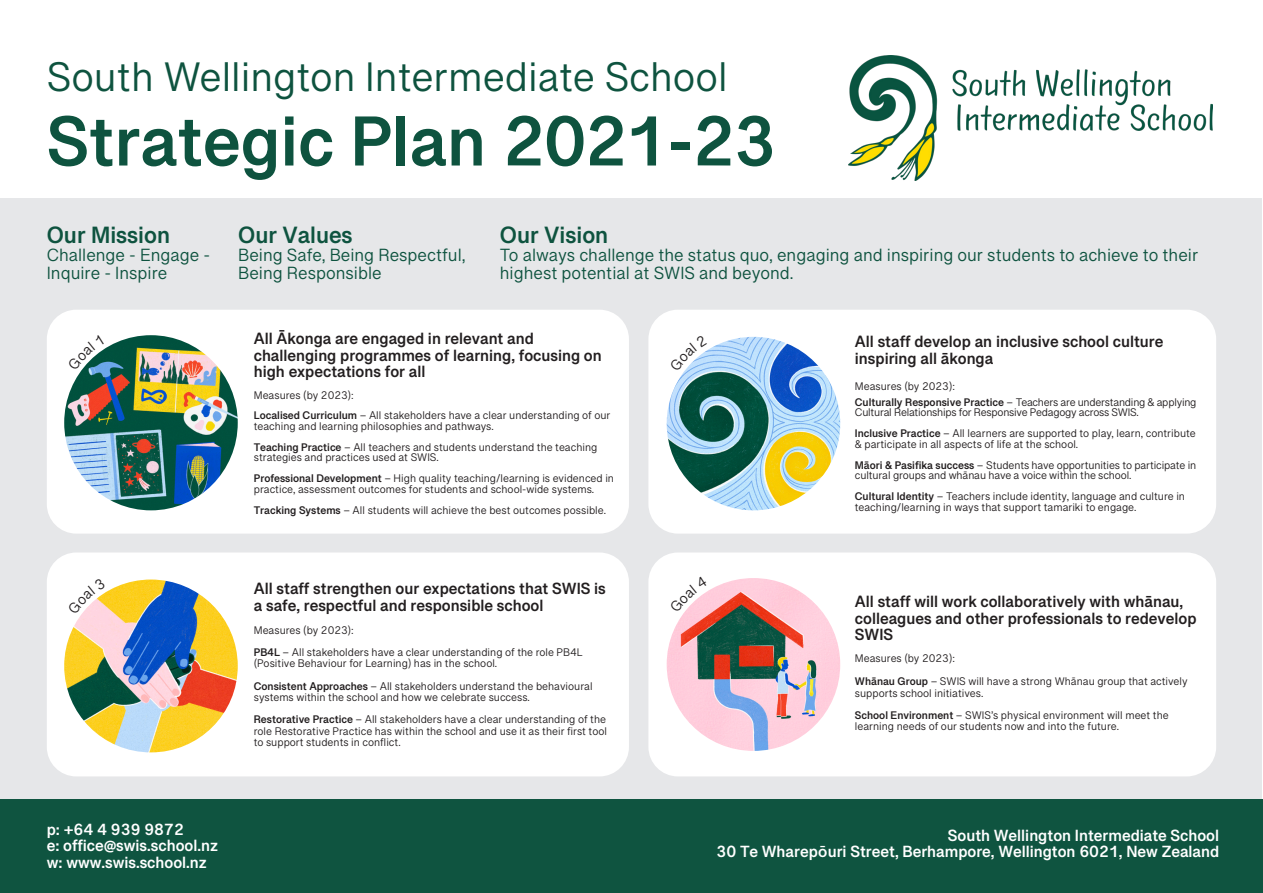
<style>
.page{position:relative;width:1263px;height:893px;background:#fff}
.page>*{position:absolute;margin:0;border:0;box-sizing:border-box;transform-origin:0 0}
.t1{font:700 72px "Grantha Sangam MN";color:#0e533f}
.t2{font:42px "Grantha Sangam MN";color:#0e533f}
.t3{font:700 24px "Grantha Sangam MN";color:#0e533f}
.t4{font:18px/18px "Grantha Sangam MN";color:#0e533f}
.t5{font:700 16.5px/16.5px "Grantha Sangam MN";color:#231f20}
.t6{font:700 16.5px "Grantha Sangam MN";color:#fff}
.t7{font:11.25px/11.2px "Grantha Sangam MN";color:#231f20}
.t8{font:11.25px/10.5px "Grantha Sangam MN";letter-spacing:-.02em;color:#231f20}
.s1{font-weight:700}
.s2{font-family:"Source Code Variable";font-weight:400}
</style>
<div class="page">
<div style="left:1px;top:1px;width:1261px;height:891px;background:#e6e7e9"></div>
<div style="left:47px;top:552px;width:582px;height:224px;background:#fff;border-radius:29px"></div>
<div style="left:1px;top:1px;width:1261px;height:197px;background:#fff"></div>
<img style="left:64px;top:579px;width:174px;height:173px;border-radius:87px">
<div style="left:47px;top:310px;width:582px;height:224px;background:#fff;border-radius:29px"></div>
<img style="left:64px;top:335px;width:174px;height:175px">
<div style="left:648px;top:552px;width:568px;height:224px;background:#fff;border-radius:29px"></div>
<img style="left:667px;top:578px;width:173px;height:173px;border-radius:87px">
<div style="left:648px;top:310px;width:568px;height:224px;background:#fff;border-radius:29px"></div>
<img style="left:667px;top:337px;width:173px;height:173px;border-radius:87px">
<div style="left:1px;top:799px;width:1262px;height:94px;background:#0f5440"></div>
<img style="left:849px;top:56px;width:363px;height:124px">
<svg style="left:68px;top:335px;width:36px;height:35px"></svg>
<svg style="left:684px;top:350px;width:23px;height:21px"></svg>
<svg style="left:81px;top:592px;width:25px;height:22px"></svg>
<svg style="left:685px;top:591px;width:23px;height:21px"></svg>
<p class="t2" style="left:47px;top:51px;width:682px">South Wellington Intermediate School</p>
<p class="t1" style="left:47px;top:99px;width:731px">Strategic Plan 2021-23</p>
<p class="t3" style="left:47px;top:221px;width:125px">Our Mission</p>
<p class="t4" style="left:47px;top:246px;width:165px">Challenge - Engage -<br>Inquire - Inspire</p>
<p class="t3" style="left:238px;top:221px;width:116px">Our Values</p>
<p class="t4" style="left:238px;top:246px;width:229px">Being Safe, Being Respectful,</p>
<p class="t4" style="left:238px;top:264px;width:145px">Being Responsible</p>
<p class="t3" style="left:500px;top:221px;width:110px">Our Vision</p>
<p class="t4" style="left:500px;top:246px;width:700px">To always challenge the status quo, engaging and inspiring our students to achieve to their highest potential at SWIS and beyond.</p>
<p class="t5" style="left:254px;top:330px;width:349px">All Ākonga are engaged in relevant and challenging programmes of learning, focusing on high expectations for all</p>
<p class="t7" style="left:254px;top:410px;width:358px;line-height:10.5px"><span class="s1">Localised Curriculum</span> – All stakeholders have a clear understanding of our teaching and learning philosophies and pathways.</p>
<p class="t7" style="left:254px;top:441px;width:345px;line-height:10.5px"><span class="s1">Teaching Practice</span> – All teachers and students understand the teaching strategies and practices used at SWIS.</p>
<p class="t7" style="left:254px;top:473px;width:362px;line-height:10.5px"><span class="s1">Professional Development</span> – High quality teaching/learning is evidenced in practice, assessment outcomes for students and school-wide systems.</p>
<p class="t7" style="left:254px;top:504px;width:354px"><span class="s1">Tracking Systems</span> – All students will achieve the best outcomes possible.</p>
<p class="t7" style="left:254px;top:390px;width:102px">Measures (by 2023):</p>
<p class="t5" style="left:254px;top:580px;width:354px">All staff strengthen our expectations that SWIS is a safe, respectful and responsible school</p>
<p class="t7" style="left:254px;top:646px;width:331px"><span class="s1">PB4L</span> – All stakeholders have a clear understanding of the role PB4L (Positive Behaviour for Learning) has in the school.</p>
<p class="t7" style="left:254px;top:680px;width:340px"><span class="s1">Consistent Approaches</span> – All stakeholders understand the behavioural systems within the school and how we celebrate success.</p>
<p class="t7" style="left:254px;top:714px;width:355px;text-align:justify"><span class="s1">Restorative Practice</span> – All stakeholders have a clear understanding of the role Restorative Practice has within the school and use it as their first tool to support students in conflict.</p>
<p class="t7" style="left:254px;top:624px;width:102px">Measures (by 2023):</p>
<p class="t5" style="left:855px;top:333px;width:310px">All staff develop an inclusive school culture inspiring all ākonga</p>
<p class="t8" style="left:855px;top:397px;width:343px"><span class="s1">Culturally Responsive Practice</span> – Teachers are understanding &amp; applying<br>Cultural Relationships for Responsive Pedagogy across SWIS.</p>
<p class="t7" style="left:855px;top:428px;width:342px;line-height:10.5px"><span class="s1">Inclusive Practice</span> – All learners are supported to play, learn, contribute &amp; participate in all aspects of life at the school.</p>
<p class="t7" style="left:855px;top:460px;width:343px;line-height:10.5px"><span class="s1">Māori &amp; Pasifika success</span> – Students have opportunities to participate in cultural groups and whānau have a voice within the school.</p>
<p class="t7" style="left:855px;top:491px;width:332px;line-height:10.5px"><span class="s1">Cultural Identity</span> – Teachers include identity, language and culture in teaching/learning in ways that support tamariki to engage.</p>
<p class="t7" style="left:855px;top:380px;width:102px">Measures (by 2023):</p>
<p class="t5" style="left:855px;top:593px;width:343px">All staff will work collaboratively with whānau, colleagues and other professionals to redevelop<br>SWIS</p>
<p class="t7" style="left:855px;top:676px;width:334px"><span class="s1">Whānau Group</span> – SWIS will have a strong Whānau group that actively supports school initiatives.</p>
<p class="t7" style="left:855px;top:710px;width:315px"><span class="s1">School Environment</span> – SWIS’s physical environment will meet the learning needs of our students now and into the future.</p>
<p class="t7" style="left:855px;top:652px;width:102px">Measures (by 2023):</p>
<p class="t6" style="left:47px;top:819px;width:139px">p: +64 4 939 9872</p>
<p class="t6" style="left:47px;top:836px;width:173px">e: office@swis.school.nz</p>
<p class="t6" style="left:47px;top:852px;width:162px">w: www.swis.school.nz</p>
<p class="t6" style="left:948px;top:825px;width:273px">South Wellington Intermediate School</p>
<p class="t6" style="left:716px;top:842px;width:504px">30 Te Wharep<span class="s2">ō</span>uri Street, Berhampore, Wellington 6021, New Zealand</p>
</div>
